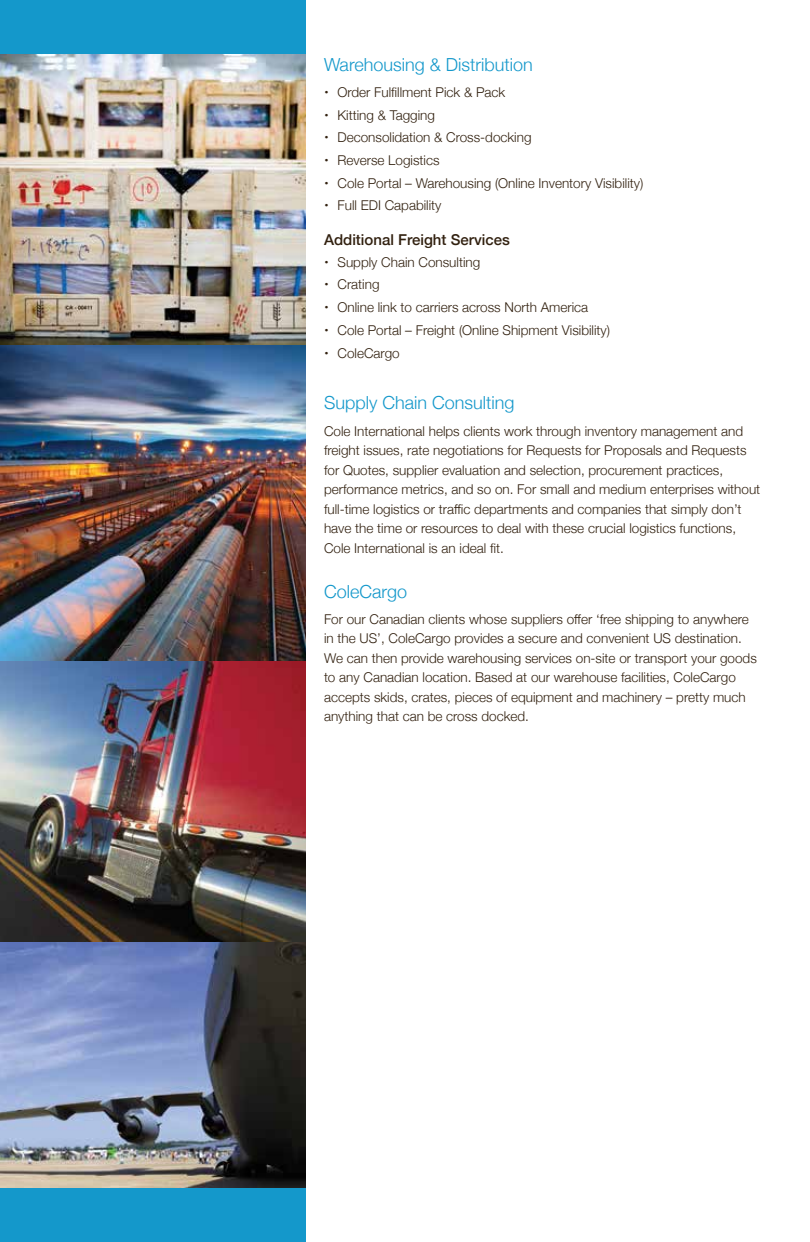
<style>
.page{position:relative;width:810px;height:1242px;background:#fff}
.page>*{position:absolute;margin:0;border:0;box-sizing:border-box;transform-origin:0 0}
.t1{font:300 18px "Helvetica Neue";color:#1498cb}
.t2{font:500 15px "Helvetica Neue";color:#322110}
.t3{font:300 13.5px/19.5px "Helvetica Neue";color:#322110}
</style>
<div class="page">
<img style="left:0;top:54px;width:306px;height:1134px">
<div style="left:0;top:0;width:306px;height:54px;background:#1498cb"></div>
<div style="left:0;top:1188px;width:306px;height:54px;background:#1498cb"></div>
<h1 class="t1" style="left:324px;top:50px;width:210px">Warehousing &amp; Distribution</h1>
<p class="t3" style="left:338px;top:80px;width:307px;line-height:22.6px">Order Fulfillment Pick &amp; Pack<br>Kitting &amp; Tagging<br>Deconsolidation &amp; Cross-docking<br>Reverse Logistics<br>Cole Portal – Warehousing (Online Inventory Visibility)<br>Full EDI Capability</p>
<p class="t2" style="left:324px;top:228px;width:187px">Additional Freight Services</p>
<p class="t3" style="left:338px;top:250px;width:274px;line-height:22.8px">Supply Chain Consulting<br>Crating<br>Online link to carriers across North America<br>Cole Portal – Freight (Online Shipment Visibility)<br>ColeCargo</p>
<h1 class="t1" style="left:324px;top:388px;width:192px">Supply Chain Consulting</h1>
<p class="t3" style="left:324px;top:420px;width:438px">Cole International helps clients work through inventory management and freight issues, rate negotiations for Requests for Proposals and Requests for Quotes, supplier evaluation and selection, procurement practices, performance metrics, and so on. For small and medium enterprises without full-time logistics or traffic departments and companies that simply don’t have the time or resources to deal with these crucial logistics functions, Cole International is an ideal fit.</p>
<h1 class="t1" style="left:324px;top:577px;width:85px">ColeCargo</h1>
<p class="t3" style="left:324px;top:608px;width:434px">For our Canadian clients whose suppliers offer ‘free shipping to anywhere in the US’, ColeCargo provides a secure and convenient US destination.<br>We can then provide warehousing services on-site or transport your goods to any Canadian location. Based at our warehouse facilities, ColeCargo accepts skids, crates, pieces of equipment and machinery – pretty much anything that can be cross docked.</p>
</div>
